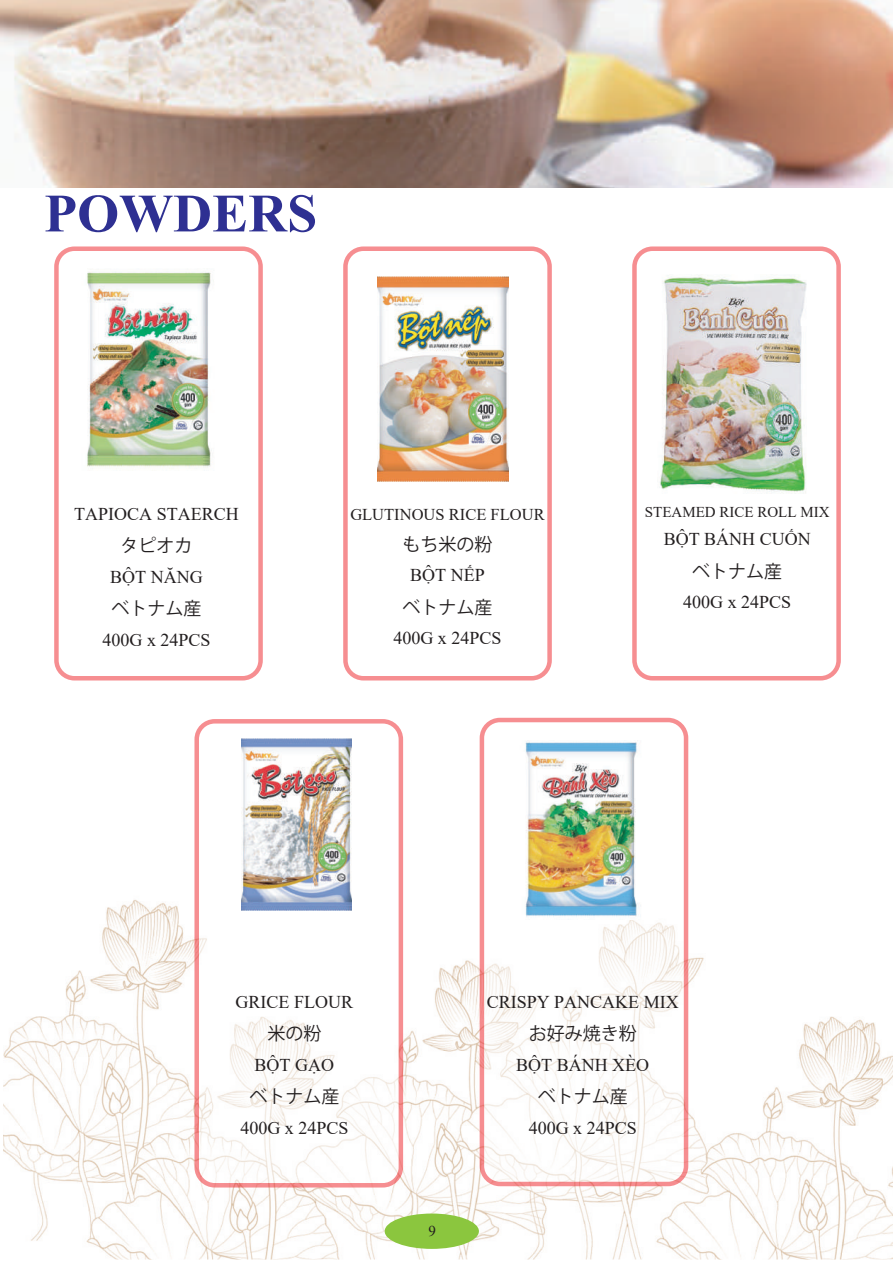
<style>
.page{position:relative;width:893px;height:1263px;background:#fff}
.page>*{position:absolute;margin:0;border:0;box-sizing:border-box;transform-origin:0 0}
.t1{font:700 54px "Times New Roman";color:#2e3092}
.t2{font:18px "Times New Roman";color:#231f20}
.t3{font:18px "Koz Go Pr 6 N";color:#231f20}
.t4{font:16.5px "Times New Roman";color:#231f20}
.t5{font:15px "Times New Roman";color:#231f20}
</style>
<div class="page">
<img style="left:3px;top:187px;width:890px;height:1073px">
<div style="left:345px;top:249px;width:205px;height:429px;background:#fff;border-radius:18px"></div>
<div style="left:343px;top:246px;width:209px;height:434px;border:4px solid #ee1d23;border-radius:18px"></div>
<div style="left:56px;top:249px;width:205px;height:429px;background:#fff;border-radius:18px"></div>
<div style="left:54px;top:246px;width:209px;height:434px;border:4px solid #ee1d23;border-radius:18px"></div>
<div style="left:634px;top:249px;width:205px;height:429px;background:#fff;border-radius:18px"></div>
<div style="left:632px;top:246px;width:209px;height:434px;border:4px solid #ee1d23;border-radius:18px"></div>
<div style="left:197px;top:721px;width:204px;height:464px;background:#fff;border-radius:18px"></div>
<div style="left:194px;top:719px;width:209px;height:468px;border:4px solid #ee1d23;border-radius:18px"></div>
<div style="left:482px;top:720px;width:204px;height:464px;background:#fff;border-radius:18px"></div>
<div style="left:480px;top:718px;width:208px;height:468px;border:4px solid #ee1d23;border-radius:18px"></div>
<img style="left:0;top:0;width:893px;height:187px">
<img style="left:87px;top:272px;width:127px;height:197px">
<img style="left:378px;top:276px;width:130px;height:205px">
<img style="left:242px;top:738px;width:109px;height:172px">
<img style="left:525px;top:740px;width:116px;height:177px">
<img style="left:660px;top:274px;width:147px;height:219px">
<div style="left:385px;top:1213px;width:94px;height:36px;background:#8bc63e;border-radius:50%"></div>
<h1 class="t1" style="left:44px;top:174px;width:275px">POWDERS</h1>
<p class="t2" style="left:74px;top:501px;width:166px">TAPIOCA STAERCH</p>
<p class="t3" style="left:121px;top:535px;width:73px">タピオカ</p>
<p class="t2" style="left:110px;top:564px;width:94px">BỘT NĂNG</p>
<p class="t3" style="left:112px;top:598px;width:91px">ベトナム産</p>
<p class="t2" style="left:103px;top:627px;width:110px">400G x 24PCS</p>
<p class="t4" style="left:350px;top:503px;width:196px">GLUTINOUS RICE FLOUR</p>
<p class="t3" style="left:402px;top:534px;width:91px">もち米の粉</p>
<p class="t2" style="left:410px;top:563px;width:76px">BỘT NẾP</p>
<p class="t3" style="left:402px;top:597px;width:91px">ベトナム産</p>
<p class="t2" style="left:393px;top:626px;width:110px">400G x 24PCS</p>
<p class="t5" style="left:645px;top:501px;width:186px">STEAMED RICE ROLL MIX</p>
<p class="t2" style="left:664px;top:527px;width:148px">BỘT BÁNH CUỐN</p>
<p class="t3" style="left:692px;top:561px;width:91px">ベトナム産</p>
<p class="t2" style="left:683px;top:590px;width:110px">400G x 24PCS</p>
<p class="t2" style="left:236px;top:989px;width:119px">GRICE FLOUR</p>
<p class="t3" style="left:267px;top:1023px;width:55px">米の粉</p>
<p class="t2" style="left:255px;top:1052px;width:81px">BỘT GẠO</p>
<p class="t3" style="left:249px;top:1086px;width:91px">ベトナム産</p>
<p class="t2" style="left:240px;top:1115px;width:110px">400G x 24PCS</p>
<p class="t5" style="left:429px;top:1220px;width:9px">9</p>
<p class="t2" style="left:487px;top:989px;width:194px">CRISPY PANCAKE MIX</p>
<p class="t3" style="left:529px;top:1023px;width:109px">お好み焼き粉</p>
<p class="t2" style="left:516px;top:1052px;width:134px">BỘT BÁNH XÈO</p>
<p class="t3" style="left:538px;top:1086px;width:91px">ベトナム産</p>
<p class="t2" style="left:529px;top:1115px;width:110px">400G x 24PCS</p>
</div>
